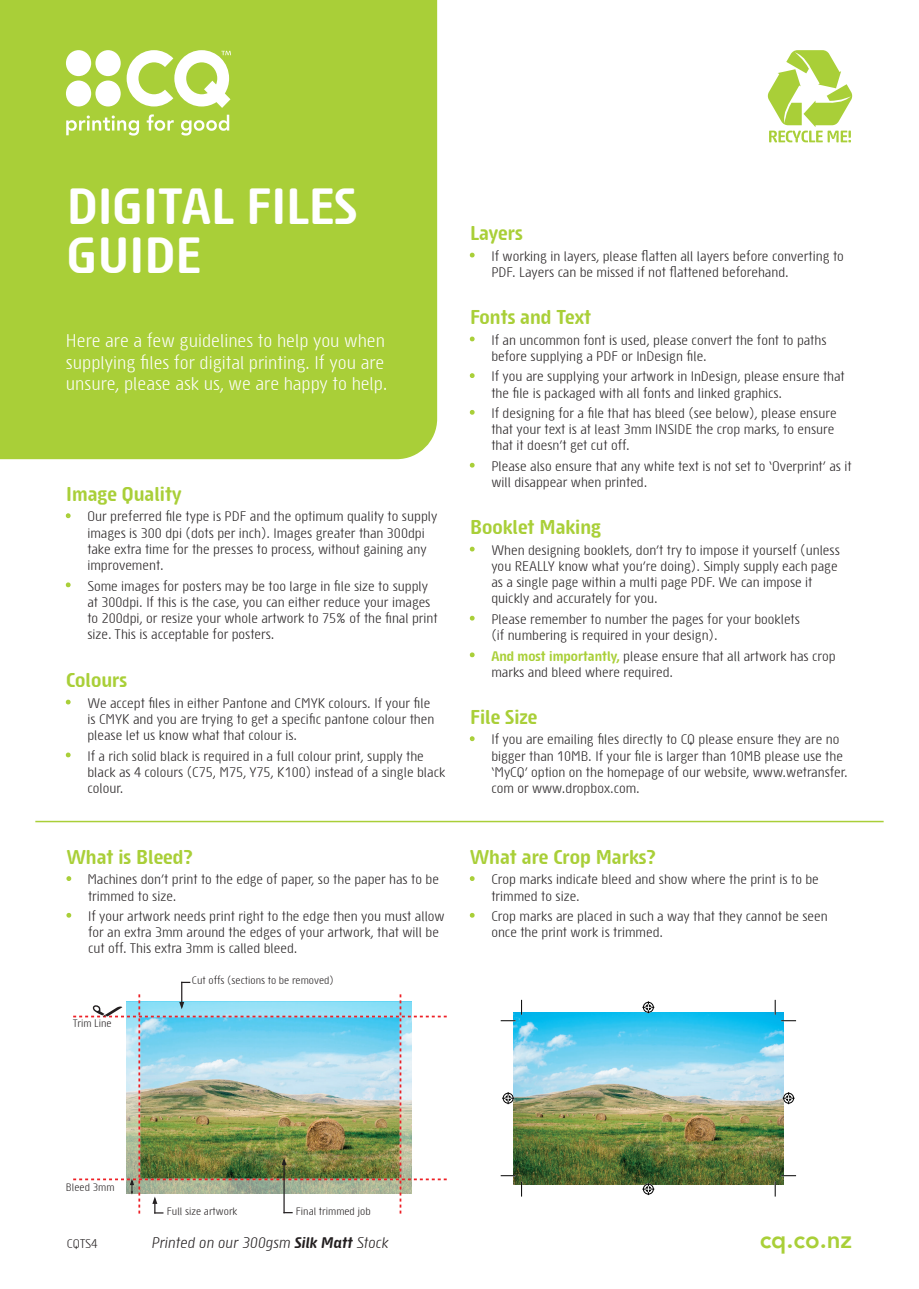
<style>
.page{position:relative;width:919px;height:1289px;background:#fff}
.page>*{position:absolute;margin:0;border:0;box-sizing:border-box;transform-origin:0 0}
.t1{font:700 49.5px/49.5px "Sys TT";color:#fff}
.t2{font:800 24px "Avenir";color:#a9cf38}
.t3{font:700 19.5px "Sys TT";color:#a9cf38}
.t4{font:18px/21.6px "Sys TT";color:#fff}
.t5{font:italic 15px "Sys TT";color:#231f20}
.t6{font:13.5px/16.2px "Sys TT";color:#231f20}
.t7{font:12.3px "Sys TT";letter-spacing:-.01em;color:#231f20}
.t8{font:10.5px "Sys TT";color:#231f20}
.s1{font-weight:700;color:#a9cf38}
.s2{font-weight:700}
</style>
<div class="page">
<div style="left:0;top:0;width:437px;height:459px;background:#a9cf38"></div>
<hr style="left:35px;top:820px;width:848px;height:2px;background:#a9cf38">
<img style="left:513px;top:1012px;width:270px;height:172px">
<svg style="left:500px;top:1020px;width:15px;height:1px"></svg>
<svg style="left:781px;top:1020px;width:15px;height:1px"></svg>
<svg style="left:500px;top:1174px;width:15px;height:2px"></svg>
<svg style="left:781px;top:1174px;width:15px;height:2px"></svg>
<svg style="left:521px;top:999px;width:1px;height:15px"></svg>
<svg style="left:521px;top:1181px;width:1px;height:15px"></svg>
<svg style="left:774px;top:1000px;width:1px;height:14px"></svg>
<svg style="left:774px;top:1181px;width:1px;height:15px"></svg>
<svg style="left:642px;top:1001px;width:12px;height:12px"></svg>
<svg style="left:642px;top:1183px;width:12px;height:11px"></svg>
<svg style="left:502px;top:1092px;width:12px;height:12px"></svg>
<svg style="left:782px;top:1092px;width:12px;height:12px"></svg>
<img style="left:73px;top:981px;width:373px;height:232px">
<svg style="left:767px;top:50px;width:85px;height:92px"></svg>
<svg style="left:66px;top:115px;width:73px;height:21px"></svg>
<svg style="left:147px;top:114px;width:27px;height:17px"></svg>
<svg style="left:181px;top:115px;width:48px;height:21px"></svg>
<div style="left:66px;top:50px;width:25px;height:26px;background:#fff;border-radius:50%"></div>
<div style="left:95px;top:50px;width:26px;height:26px;background:#fff;border-radius:50%"></div>
<div style="left:66px;top:80px;width:25px;height:26px;background:#fff;border-radius:50%"></div>
<div style="left:95px;top:80px;width:26px;height:26px;background:#fff;border-radius:50%"></div>
<svg style="left:127px;top:50px;width:104px;height:58px"></svg>
<h1 class="t1" style="left:67px;top:179px;width:292px">DIGITAL FILES<br>GUIDE</h1>
<h3 class="t4" style="left:66px;top:329px;width:323px">Here are a few guidelines to help you when supplying files for digital printing. If you are unsure, please ask us, we are happy to help.</h3>
<h3 class="t3" style="left:66px;top:481px;width:117px">Image Quality</h3>
<p class="t6" style="left:87px;top:508px;width:351px;text-indent:-21px"><sup>•</sup> Our preferred file type is PDF and the optimum quality to supply images is 300 dpi (dots per inch). Images greater than 300dpi take extra time for the presses to process, without gaining any improvement.</p>
<p class="t6" style="left:87px;top:577px;width:352px;text-indent:-21px"><sup>•</sup> Some images for posters may be too large in file size to supply at 300dpi. If this is the case, you can either reduce your images to 200dpi, or resize your whole artwork to 75% of the final print size. This is acceptable for posters.</p>
<h3 class="t3" style="left:66px;top:667px;width:62px">Colours</h3>
<p class="t6" style="left:87px;top:694px;width:348px;text-indent:-21px"><sup>•</sup> We accept files in either Pantone and CMYK colours. If your file is CMYK and you are trying to get a specific pantone colour then please let us know what that colour is.</p>
<p class="t6" style="left:87px;top:747px;width:359px;text-indent:-21px"><sup>•</sup> If a rich solid black is required in a full colour print, supply the black as 4 colours (C75, M75, Y75, K100) instead of a single black colour.</p>
<h3 class="t3" style="left:67px;top:843px;width:128px">What is Bleed?</h3>
<p class="t6" style="left:88px;top:870px;width:352px;text-indent:-21px"><sup>•</sup> Machines don’t print to the edge of paper, so the paper has to be trimmed to size.</p>
<p class="t6" style="left:88px;top:907px;width:358px;text-indent:-21px"><sup>•</sup> If your artwork needs print right to the edge then you must allow for an extra 3mm around the edges of your artwork, that will be cut off. This extra 3mm is called bleed.</p>
<p class="t8" style="left:73px;top:1016px;width:40px">Trim Line</p>
<p class="t8" style="left:192px;top:973px;width:143px">Cut offs (sections to be removed)</p>
<h3 class="t3" style="left:470px;top:220px;width:54px">Layers</h3>
<p class="t6" style="left:491px;top:247px;width:354px;text-indent:-21px"><sup>•</sup> If working in layers, please flatten all layers before converting to<br>PDF. Layers can be missed if not flattened beforehand.</p>
<h3 class="t3" style="left:470px;top:304px;width:122px">Fonts and Text</h3>
<p class="t6" style="left:491px;top:331px;width:336px;text-indent:-21px"><sup>•</sup> If an uncommon font is used, please convert the font to paths before supplying a PDF or InDesign file.</p>
<p class="t6" style="left:491px;top:368px;width:355px;text-indent:-21px"><sup>•</sup> If you are supplying your artwork in InDesign, please ensure that the file is packaged with all fonts and linked graphics.</p>
<p class="t6" style="left:491px;top:404px;width:347px;text-indent:-21px"><sup>•</sup> If designing for a file that has bleed (see below), please ensure that your text is at least 3mm INSIDE the crop marks, to ensure that it doesn’t get cut off.</p>
<p class="t6" style="left:491px;top:457px;width:362px;text-indent:-21px"><sup>•</sup> Please also ensure that any white text is not set to ‘Overprint’ as it will disappear when printed.</p>
<h3 class="t3" style="left:470px;top:514px;width:132px">Booklet Making</h3>
<p class="t6" style="left:491px;top:541px;width:350px;text-indent:-21px"><sup>•</sup> When designing booklets, don’t try to impose it yourself (unless you REALLY know what you’re doing). Simply supply each page as a single page within a multi page PDF. We can impose it quickly and accurately for you.</p>
<p class="t6" style="left:491px;top:610px;width:310px;text-indent:-21px"><sup>•</sup> Please remember to number the pages for your booklets (if numbering is required in your design).</p>
<p class="t6" style="left:491px;top:647px;width:346px;text-indent:-21px"><sup>•</sup> <span class="s1">And most importantly,</span> please ensure that all artwork has crop marks and bleed where required.</p>
<h3 class="t3" style="left:470px;top:704px;width:69px">File Size</h3>
<p class="t6" style="left:491px;top:731px;width:358px;text-indent:-21px"><sup>•</sup> If you are emailing files directly to CQ please ensure they are no bigger than 10MB. If your file is larger than 10MB please use the ‘MyCQ’ option on the homepage of our website, www.wetransfer. com or www.dropbox.com.</p>
<h3 class="t3" style="left:470px;top:843px;width:187px">What are Crop Marks?</h3>
<p class="t6" style="left:491px;top:870px;width:329px;text-indent:-21px"><sup>•</sup> Crop marks indicate bleed and show where the print is to be trimmed to size.</p>
<p class="t6" style="left:491px;top:907px;width:338px;text-indent:-21px"><sup>•</sup> Crop marks are placed in such a way that they cannot be seen once the print work is trimmed.</p>
<p class="t8" style="left:66px;top:1179px;width:50px">Bleed 3mm</p>
<p class="t8" style="left:167px;top:1204px;width:72px">Full size artwork</p>
<p class="t8" style="left:296px;top:1204px;width:77px">Final trimmed job</p>
<p class="t7" style="left:67px;top:1234px;width:32px">CQTS4</p>
<p class="t5" style="left:151px;top:1232px;width:238px">Printed on our 300gsm <span class="s2">Silk Matt</span> Stock</p>
<h2 class="t2" style="left:759px;top:1220px;width:94px">cq.co.nz</h2>
</div>
